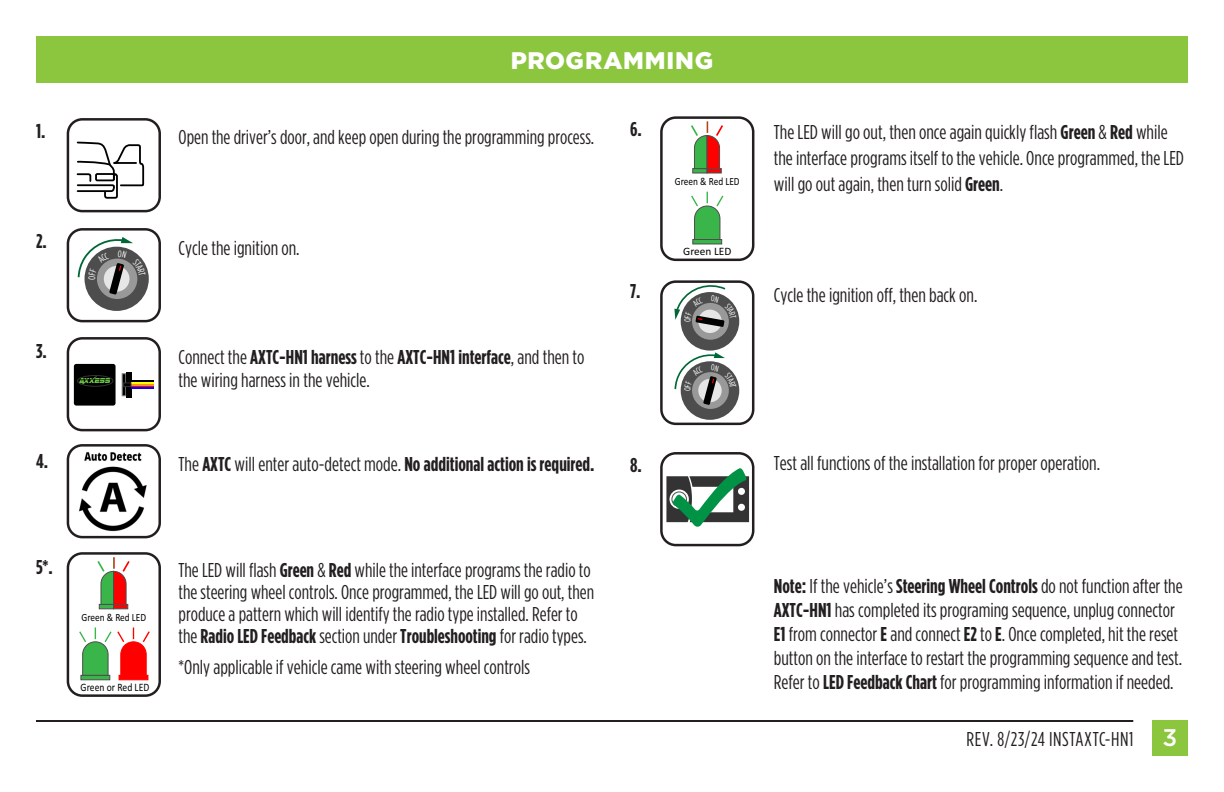
<style>
.page{position:relative;width:1224px;height:792px;background:#fff}
.page>*{position:absolute;margin:0;border:0;box-sizing:border-box;transform-origin:0 0}
.t1{font:900 24px "Gotham";letter-spacing:.035em;color:#fff}
.t2{font:20px/24px "Gotham Condensed";color:#231f20}
.t3{font:700 20px "Gotham Condensed";color:#231f20}
.t4{font:20px "Gotham Condensed";letter-spacing:.03em;color:#231f20}
.t5{font:11.4px "Calibri";color:#000;scale:.85 1}
.t6{font:11.4px "Calibri";color:#000}
.t7{font:11px "Calibri";color:#000;scale:.85 1}
.s1{font-weight:700}
.s2{font-weight:400}
.s3{font-family:"Gotham";font-weight:500;font-size:24px;color:#fff}
</style>
<div class="page">
<div style="left:36px;top:36px;width:1152px;height:46px;background:#8bc63e"></div>
<div style="left:1152px;top:720px;width:36px;height:36px;background:#8bc63e"></div>
<hr style="left:36px;top:720px;width:1097px;height:2px;background:#231f20">
<div style="left:67px;top:228px;width:94px;height:94px;border:2px solid #231f20;border-radius:14px"></div>
<svg style="left:68px;top:340px;width:90px;height:90px"></svg>
<div style="left:67px;top:337px;width:94px;height:94px;border:2px solid #231f20;border-radius:14px"></div>
<img style="left:79px;top:452px;width:68px;height:80px">
<div style="left:67px;top:444px;width:94px;height:94px;border:2px solid #231f20;border-radius:14px"></div>
<svg style="left:68px;top:121px;width:90px;height:90px"></svg>
<div style="left:67px;top:118px;width:94px;height:94px;border:2px solid #231f20;border-radius:14px"></div>
<svg style="left:72px;top:555px;width:84px;height:139px"></svg>
<div style="left:67px;top:552px;width:94px;height:145px;border:2px solid #231f20;border-radius:14px"></div>
<svg style="left:665px;top:119px;width:84px;height:141px"></svg>
<div style="left:660px;top:116px;width:94px;height:145px;border:2px solid #231f20;border-radius:14px"></div>
<div style="left:660px;top:280px;width:94px;height:145px;border:2px solid #231f20;border-radius:14px"></div>
<svg style="left:663px;top:453px;width:90px;height:92px"></svg>
<div style="left:660px;top:452px;width:94px;height:94px;border:2px solid #231f20;border-radius:14px"></div>
<svg style="left:68px;top:229px;width:92px;height:92px"></svg>
<svg style="left:665px;top:282px;width:84px;height:142px"></svg>
<p class="t3" style="left:36px;top:120px;width:11px">1.</p>
<p class="t3" style="left:36px;top:230px;width:12px">2.</p>
<p class="t3" style="left:36px;top:340px;width:12px">3.</p>
<p class="t3" style="left:36px;top:450px;width:14px">4.</p>
<p class="t1" style="left:511px;top:46px;width:204px">PROGRAMMING</p>
<p class="t2" style="left:179px;top:125px;width:417px">Open the driver’s door, and keep open during the programming process.</p>
<p class="t2" style="left:179px;top:236px;width:123px">Cycle the ignition on.</p>
<p class="t2" style="left:179px;top:346px;width:407px;line-height:23px">Connect the <span class="s1">AXTC-HN1 harness</span> to the <span class="s1">AXTC-HN1 interface</span>, and then to the wiring harness in the vehicle.</p>
<p class="t3" style="left:179px;top:453px;width:418px"><span class="s2">The</span> AXTC <span class="s2">will enter auto-detect mode.</span> No additional action is required.</p>
<p class="t3" style="left:630px;top:118px;width:13px">6.</p>
<p class="t3" style="left:630px;top:280px;width:12px">7.</p>
<p class="t7" style="left:675px;top:174px;width:78px">Green &amp; Red LED</p>
<p class="t6" style="left:683px;top:244px;width:50px">Green LED</p>
<p class="t3" style="left:630px;top:454px;width:13px">8.</p>
<p class="t3" style="left:36px;top:556px;width:18px">5*.</p>
<p class="t7" style="left:81px;top:610px;width:78px">Green &amp; Red LED</p>
<p class="t5" style="left:81px;top:680px;width:82px">Green or Red LED</p>
<p class="t2" style="left:179px;top:559px;width:417px;line-height:22px">The LED will flash <span class="s1">Green</span> &amp; <span class="s1">Red</span> while the interface programs the radio to the steering wheel controls. Once programmed, the LED will go out, then produce a pattern which will identify the radio type installed. Refer to the <span class="s1">Radio LED Feedback</span> section under <span class="s1">Troubleshooting</span> for radio types.</p>
<p class="t2" style="left:179px;top:655px;width:353px">*Only applicable if vehicle came with steering wheel controls</p>
<p class="t2" style="left:774px;top:118px;width:412px;line-height:26px">The LED will go out, then once again quickly flash <span class="s1">Green</span> &amp; <span class="s1">Red</span> while the interface programs itself to the vehicle. Once programmed, the LED will go out again, then turn solid <span class="s1">Green</span>.</p>
<p class="t2" style="left:774px;top:282px;width:205px">Cycle the ignition off, then back on.</p>
<p class="t2" style="left:774px;top:450px;width:328px">Test all functions of the installation for proper operation.</p>
<p class="t2" style="left:774px;top:573px;width:410px"><span class="s1">Note:</span> If the vehicle’s <span class="s1">Steering Wheel Controls</span> do not function after the <span class="s1">AXTC-HN1</span> has completed its programing sequence, unplug connector <span class="s1">E1</span> from connector <span class="s1">E</span> and connect <span class="s1">E2</span> to <span class="s1">E</span>. Once completed, hit the reset button on the interface to restart the programming sequence and test.<br>Refer to <span class="s1">LED Feedback Chart</span> for programming information if needed.</p>
<p class="t4" style="left:966px;top:728px;width:212px">REV. 8/23/24 INSTAXTC-HN1 <span class="s3">3</span></p>
</div>
